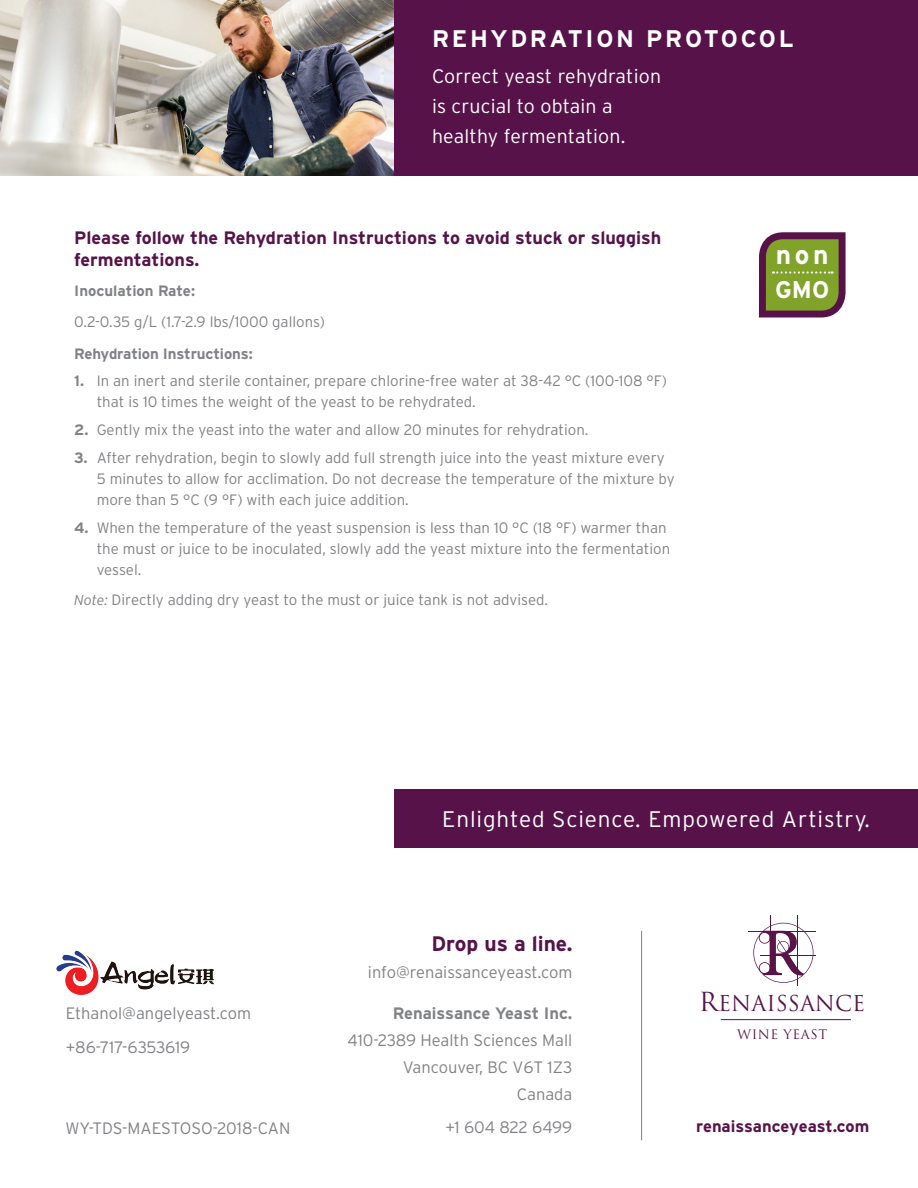
<style>
.page{position:relative;width:918px;height:1188px;background:#fff}
.page>*{position:absolute;margin:0;border:0;box-sizing:border-box;transform-origin:0 0}
.t1{font:700 26.4px "Interstate";color:#fff}
.t2{font:700 24.15px "Interstate";color:#fff}
.t3{font:700 24px "Interstate";letter-spacing:.11em;color:#fff}
.t4{font:300 22.5px "Interstate";letter-spacing:.04em;color:#fff}
.t5{font:21.3px "Trajan Pro";color:#581349}
.t6{font:700 21px "Interstate";color:#57124a}
.section_head_descrip{font:300 19.5px/30px "Interstate";letter-spacing:.01em;color:#fff}
.section_heads_-_gree{font:700 18px/21.6px "Interstate";color:#57124a}
.t7{font:300 16.5px/27px "Interstate";color:#808285;text-align:right}
.t8{font:700 16.5px "Interstate";color:#808285}
.t9{font:700 16.5px "Interstate";color:#57124a}
.descriptions_-_numbe{font:300 15px/21px "Interstate";color:#808285}
.sidebar_list{font:300 15px "Interstate";color:#808285}
.descriptions{font:300 15px "Interstate";color:#808285}
.subheads{font:700 15px "Interstate";letter-spacing:-.01em;color:#808285}
.descriptions-2{font:700 15px "Interstate";color:#808285}
.t10{font:12.75px "Trajan Pro";letter-spacing:.045em;color:#581349}
.s1{font-weight:700}
.s2{font-style:italic;font-size:14.25px}
.s3{font-size:25.65px}
</style>
<div class="page">
<hr style="left:721px;top:1019px;width:130px;height:1px;background:#581349">
<hr style="left:749px;top:931px;width:67px;height:1px;background:#581349">
<hr style="left:761px;top:955px;width:55px;height:1px;background:#581349">
<hr style="left:770px;top:915px;width:1px;height:55px;background:#581349">
<hr style="left:797px;top:915px;width:1px;height:71px;background:#581349">
<svg style="left:753px;top:923px;width:60px;height:60px"></svg>
<img style="left:56px;top:950px;width:158px;height:45px">
<hr style="left:641px;top:931px;width:1px;height:209px;background:#808285">
<img style="left:0;top:0;width:395px;height:176px">
<div style="left:395px;top:0;width:523px;height:176px;background:#57124a"></div>
<div style="left:394px;top:789px;width:524px;height:59px;background:#57124a"></div>
<svg style="left:759px;top:232px;width:87px;height:86px;background:#7c7f3e"></svg>
<p class="t3" style="left:432px;top:26px;width:363px">REHYDRATION PROTOCOL</p>
<p class="section_head_descrip" style="left:432px;top:61px;width:231px">Correct yeast rehydration is crucial to obtain a healthy fermentation.</p>
<p class="section_heads_-_gree" style="left:74px;top:227px;width:589px">Please follow the Rehydration Instructions to avoid stuck or sluggish fermentations.</p>
<p class="descriptions-2" style="left:74px;top:283px;width:122px">Inoculation Rate:</p>
<p class="descriptions" style="left:74px;top:313px;width:252px">0.2-0.35 g/L (1.7-2.9 lbs/1000 gallons)</p>
<p class="subheads" style="left:74px;top:345px;width:180px">Rehydration Instructions:</p>
<p class="descriptions_-_numbe" style="left:97px;top:370px;width:572px;text-indent:-22px"><span class="s1">1.</span> In an inert and sterile container, prepare chlorine-free water at 38-42 °C (100-108 °F) that is 10 times the weight of the yeast to be rehydrated.</p>
<p class="descriptions_-_numbe" style="left:74px;top:419px;width:516px"><span class="s1">2.</span> Gently mix the yeast into the water and allow 20 minutes for rehydration.</p>
<p class="descriptions_-_numbe" style="left:97px;top:447px;width:579px;text-indent:-22px"><span class="s1">3.</span> After rehydration, begin to slowly add full strength juice into the yeast mixture every<br>5 minutes to allow for acclimation. Do not decrease the temperature of the mixture by more than 5 °C (9 °F) with each juice addition.</p>
<p class="descriptions_-_numbe" style="left:97px;top:517px;width:575px;text-indent:-22px"><span class="s1">4.</span> When the temperature of the yeast suspension is less than 10 °C (18 °F) warmer than the must or juice to be inoculated, slowly add the yeast mixture into the fermentation vessel.</p>
<p class="sidebar_list" style="left:74px;top:592px;width:475px"><span class="s2">Note:</span> Directly adding dry yeast to the must or juice tank is not advised.</p>
<p class="t1" style="left:776px;top:240px;width:54px">non</p>
<p class="t2" style="left:775px;top:276px;width:56px">GMO</p>
<p class="t7" style="left:66px;top:999px;width:187px">Ethanol@angelyeast.com</p>
<p class="t7" style="left:66px;top:1033px;width:126px">+86-717-6353619</p>
<p class="t4" style="left:442px;top:806px;width:429px">Enlighted Science. Empowered Artistry.</p>
<p class="t6" style="left:431px;top:932px;width:143px">Drop us a line.</p>
<p class="t7" style="left:368px;top:959px;width:206px">info@renaissanceyeast.com</p>
<p class="t8" style="left:393px;top:1004px;width:181px">Renaissance Yeast Inc.</p>
<p class="t7" style="left:348px;top:1026px;width:226px">410-2389 Health Sciences Mall</p>
<p class="t7" style="left:403px;top:1053px;width:171px">Vancouver, BC V6T 1Z3<br>Canada</p>
<p class="t5" style="left:699px;top:990px;width:168px"><span class="s3">R</span>ENAISSANCE</p>
<p class="t10" style="left:737px;top:1026px;width:92px">WINE YEAST</p>
<p class="t7" style="left:66px;top:1114px;width:226px">WY-TDS-MAESTOSO-2018-CAN</p>
<p class="t7" style="left:446px;top:1114px;width:128px">+1 604 822 6499</p>
<p class="t9" style="left:696px;top:1117px;width:174px">renaissanceyeast.com</p>
</div>
